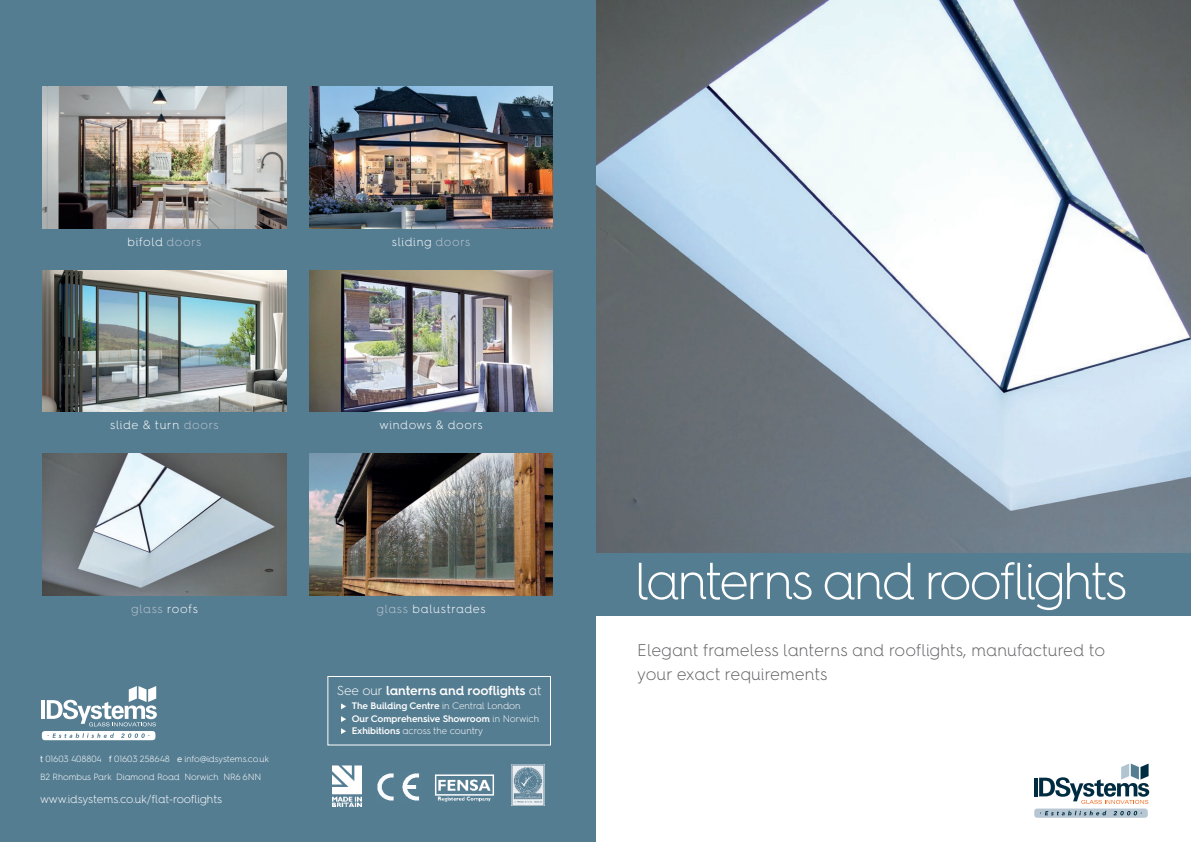
<style>
.page{position:relative;width:1191px;height:842px;background:#fff}
.page>*{position:absolute;margin:0;border:0;box-sizing:border-box;transform-origin:0 0}
.t1{font:300 52px "Hurme Geometric Sans 4";letter-spacing:-.06em;color:#fff}
.t2{font:300 17px/24px "Hurme Geometric Sans 4";letter-spacing:-.005em;color:#636366}
.t3{font:600 13px "Hurme Geometric Sans 4";letter-spacing:-.01em;color:#fff}
.t4{font:300 12px "Hurme Geometric Sans 4";letter-spacing:.05em;color:#fff}
.t5{font:300 12px "Hurme Geometric Sans 4";letter-spacing:.05em;color:#bac5cf}
.t6{font:300 11.5px "Hurme Geometric Sans 4";letter-spacing:-.015em;color:#fff}
.t7{font:600 9.5px "Hurme Geometric Sans 4";letter-spacing:-.005em;color:#fff}
.t8{font:300 9.5px "Hurme Geometric Sans 4";letter-spacing:-.005em;color:#fff}
.t9{font:300 9px/18px "Hurme Geometric Sans 4";letter-spacing:-.01em;color:#fff}
.s1{color:#bac5cf}
.s2{color:#fff}
.s3{font-weight:300}
.s4{font-weight:600}
.s5{font-weight:400}
</style>
<div class="page">
<img style="left:595px;top:0;width:596px;height:553px">
<div style="left:595px;top:553px;width:596px;height:63px;background:#557d92"></div>
<div style="left:0;top:0;width:595px;height:842px;background:#557d92"></div>
<div style="left:510px;top:761px;width:36px;height:46px;background:linear-gradient(to right,#557d92,#557d92)"></div>
<img style="left:512px;top:765px;width:33px;height:41px">
<svg style="left:332px;top:765px;width:30px;height:42px"></svg>
<img style="left:333px;top:765px;width:28px;height:41px">
<img style="left:435px;top:774px;width:59px;height:28px">
<img style="left:377px;top:773px;width:42px;height:28px">
<img style="left:43px;top:86px;width:243px;height:142px">
<img style="left:43px;top:270px;width:243px;height:142px">
<img style="left:43px;top:454px;width:243px;height:141px">
<img style="left:309px;top:86px;width:244px;height:142px">
<img style="left:309px;top:270px;width:244px;height:142px">
<img style="left:309px;top:454px;width:244px;height:141px">
<hr style="left:41px;top:700px;width:4px;height:19px;background:#fff">
<svg style="left:47px;top:686px;width:110px;height:40px"></svg>
<div style="left:42px;top:731px;width:113px;height:9px;background:#fff;border-radius:3px"></div>
<svg style="left:48px;top:733px;width:101px;height:5px"></svg>
<svg style="left:1034px;top:778px;width:3px;height:18px"></svg>
<svg style="left:1039px;top:763px;width:110px;height:41px"></svg>
<div style="left:1034px;top:808px;width:113px;height:10px;background:#b6c7d3;border-radius:3px"></div>
<svg style="left:1040px;top:811px;width:101px;height:4px"></svg>
<div style="left:327px;top:676px;width:224px;height:69px;border:1px solid #fff"></div>
<svg style="left:341px;top:703px;width:5px;height:6px"></svg>
<svg style="left:341px;top:716px;width:5px;height:6px"></svg>
<svg style="left:341px;top:728px;width:5px;height:6px"></svg>
<p class="t4" style="left:128px;top:233px;width:75px">bifold <span class="s1">doors</span></p>
<p class="t4" style="left:392px;top:233px;width:80px">sliding <span class="s1">doors</span></p>
<p class="t4" style="left:110px;top:417px;width:110px">slide &amp; turn <span class="s1">doors</span></p>
<p class="t4" style="left:379px;top:417px;width:105px">windows &amp; doors</p>
<p class="t5" style="left:131px;top:600px;width:68px">glass <span class="s2">roofs</span></p>
<p class="t4" style="left:376px;top:600px;width:111px"><span class="s1">glass</span> balustrades</p>
<p class="t1" style="left:635px;top:546px;width:494px">lanterns and rooflights</p>
<p class="t2" style="left:637px;top:638px;width:469px">Elegant frameless lanterns and rooflights, manufactured to your exact requirements</p>
<p class="t3" style="left:337px;top:682px;width:206px"><span class="s3">See our</span> lanterns and rooflights <span class="s3">at</span></p>
<p class="t7" style="left:352px;top:699px;width:170px">The Building Centre <span class="s3">in Central London</span></p>
<p class="t7" style="left:352px;top:712px;width:189px">Our Comprehensive Showroom <span class="s3">in Norwich</span></p>
<p class="t8" style="left:352px;top:724px;width:133px"><span class="s4">Exhibitions</span> across the country</p>
<p class="t9" style="left:40px;top:750px;width:230px"><span class="s5">t</span> 01603 408804 <span class="s5">f</span> 01603 258648 <span class="s5">e</span> info@idsystems.co.uk<br>B2 Rhombus Park Diamond Road Norwich NR6 6NN</p>
<p class="t6" style="left:40px;top:791px;width:183px">www.idsystems.co.uk/flat-rooflights</p>
</div>
